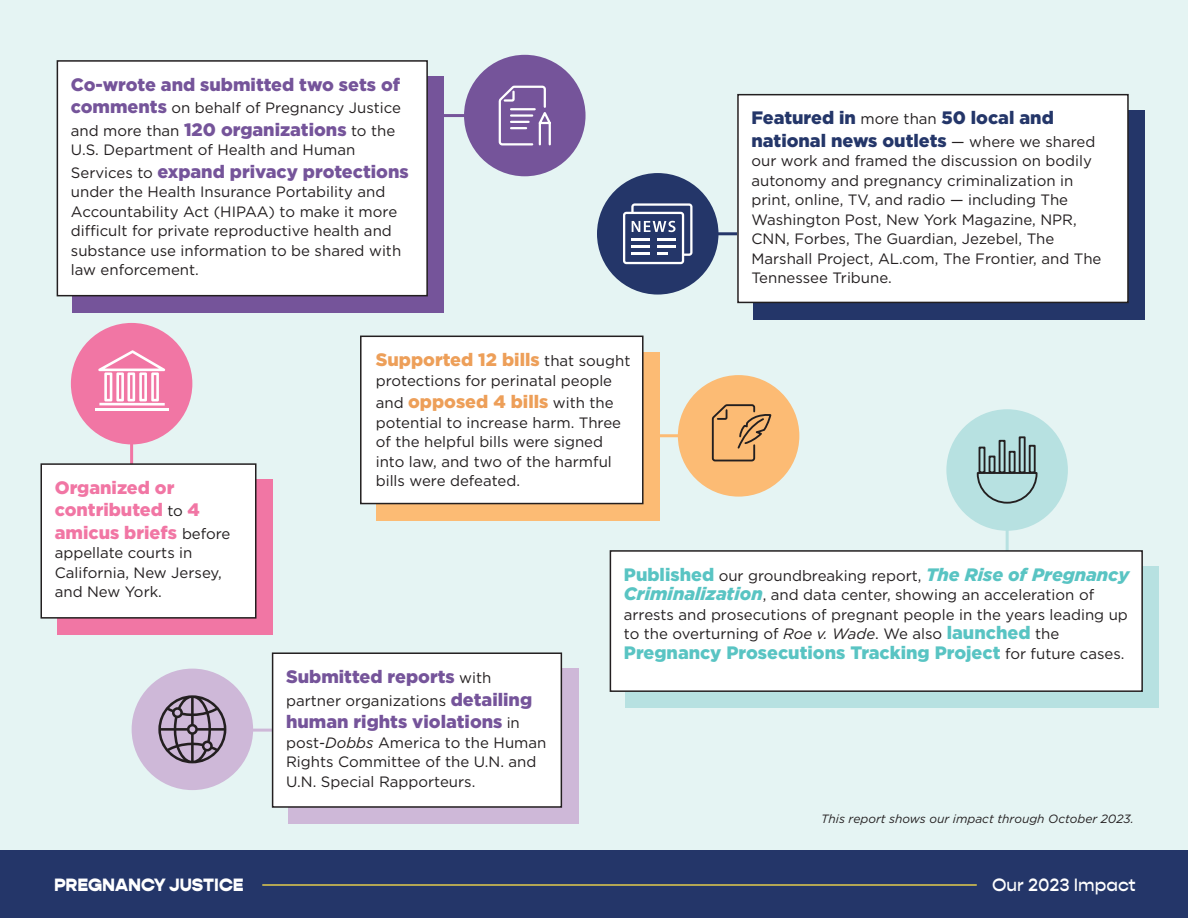
<style>
.page{position:relative;width:1188px;height:918px;background:#e5f4f3}
.page>*{position:absolute;margin:0;border:0;box-sizing:border-box;transform-origin:0 0}
.t1{font:900 18px "Gotham";color:#75549a}
.t2{font:900 18px/22.5px "Gotham";color:#243669}
.t3{font:900 18px "Gotham";color:#59c4c3}
.t4{font:900 18px "Gotham";color:#ed9f59}
.t5{font:900 18px/22.5px "Gotham";color:#f176a4}
.t6{font:900 18px "Gopher";color:#fff}
.t7{font:500 18px "Gopher";color:#fff}
.t8{font:15px/19.5px "Gotham";color:#231f20}
.t9{font:italic 12px "Gotham";color:#231f20}
.s1{font-weight:900;font-size:18px;color:#75549a}
.s2{font-weight:400;font-size:15px;color:#231f20}
.s3{font-style:italic}
.s4{font-weight:900;font-size:18px;color:#59c4c3}
.s5{font-weight:900;font-style:italic;font-size:18px;color:#59c4c3}
</style>
<div class="page">
<hr style="left:415px;top:114px;width:70px;height:3px;background:#75549a">
<div style="left:71px;top:323px;width:121px;height:121px;background:#f176a4;border-radius:50%"></div>
<div style="left:464px;top:55px;width:122px;height:121px;background:#75549a;border-radius:50%"></div>
<div style="left:132px;top:669px;width:121px;height:121px;background:#ceb8d8;border-radius:50%"></div>
<div style="left:678px;top:375px;width:121px;height:122px;background:#fcbb74;border-radius:50%"></div>
<div style="left:946px;top:409px;width:122px;height:122px;background:#b7e1e1;border-radius:50%"></div>
<hr style="left:678px;top:232px;width:89px;height:3px;background:#243669">
<hr style="left:628px;top:434px;width:64px;height:3px;background:#fcbb74">
<hr style="left:1006px;top:490px;width:3px;height:92px;background:#b7e1e1">
<hr style="left:226px;top:729px;width:92px;height:3px;background:#ceb8d8">
<hr style="left:130px;top:441px;width:3px;height:54px;background:#f176a4">
<div style="left:73px;top:76px;width:371px;height:237px;background:#75549a"></div>
<div style="left:753px;top:110px;width:392px;height:209px;background:#243669"></div>
<div style="left:376px;top:352px;width:284px;height:168px;background:#fcbb74"></div>
<div style="left:288px;top:669px;width:290px;height:155px;background:#ceb8d8"></div>
<div style="left:57px;top:479px;width:216px;height:156px;background:#f176a4"></div>
<div style="left:626px;top:566px;width:533px;height:142px;background:#b7e1e1"></div>
<div style="left:57px;top:61px;width:370px;height:235px;background:#fff"></div>
<div style="left:57px;top:60px;width:371px;height:236px;border:2px solid #231f20"></div>
<div style="left:738px;top:95px;width:390px;height:207px;background:#fff"></div>
<div style="left:737px;top:94px;width:392px;height:209px;border:2px solid #231f20"></div>
<div style="left:361px;top:336px;width:282px;height:168px;background:#fff"></div>
<div style="left:360px;top:336px;width:284px;height:168px;border:2px solid #231f20"></div>
<div style="left:273px;top:653px;width:288px;height:154px;background:#fff"></div>
<div style="left:272px;top:652px;width:290px;height:156px;border:2px solid #231f20"></div>
<div style="left:41px;top:464px;width:215px;height:154px;background:#fff"></div>
<div style="left:40px;top:463px;width:216px;height:156px;border:2px solid #231f20"></div>
<div style="left:610px;top:551px;width:532px;height:140px;background:#fff"></div>
<div style="left:610px;top:550px;width:533px;height:142px;border:2px solid #231f20"></div>
<div style="left:0;top:850px;width:1188px;height:68px;background:#243669"></div>
<hr style="left:262px;top:884px;width:715px;height:2px;background:#e2cb4d">
<svg style="left:498px;top:85px;width:53px;height:61px"></svg>
<svg style="left:711px;top:404px;width:61px;height:58px"></svg>
<svg style="left:98px;top:350px;width:67px;height:51px"></svg>
<hr style="left:99px;top:403px;width:66px;height:3px;background:#fff">
<hr style="left:95px;top:408px;width:73px;height:3px;background:#fff">
<div style="left:597px;top:173px;width:121px;height:122px;background:#243669;border-radius:50%"></div>
<svg style="left:623px;top:203px;width:70px;height:61px"></svg>
<svg style="left:158px;top:695px;width:68px;height:68px"></svg>
<div style="left:979px;top:447px;width:6px;height:26px;border:2px solid #231f20"></div>
<div style="left:989px;top:456px;width:7px;height:17px;border:2px solid #231f20"></div>
<div style="left:999px;top:440px;width:7px;height:33px;border:2px solid #231f20"></div>
<div style="left:1019px;top:436px;width:7px;height:37px;border:2px solid #231f20"></div>
<div style="left:1029px;top:445px;width:7px;height:28px;border:2px solid #231f20"></div>
<div style="left:1009px;top:451px;width:7px;height:22px;border:2px solid #231f20"></div>
<svg style="left:976px;top:471px;width:62px;height:33px"></svg>
<p class="t1" style="left:71px;top:72px;width:331px">Co-wrote and submitted two sets of</p>
<p class="t8" style="left:71px;top:96px;width:332px;line-height:22.5px"><span class="s1">comments</span> on behalf of Pregnancy Justice and more than <span class="s1">120 organizations</span> to the</p>
<p class="t8" style="left:71px;top:140px;width:286px">U.S. Department of Health and Human</p>
<p class="t1" style="left:71px;top:159px;width:339px"><span class="s2">Services to</span> expand privacy protections</p>
<p class="t8" style="left:71px;top:182px;width:332px">under the Health Insurance Portability and Accountability Act (HIPAA) to make it more difficult for private reproductive health and substance use information to be shared with law enforcement.</p>
<p class="t2" style="left:751px;top:107px;width:345px">Featured in <span class="s2">more than</span> 50 local and national news outlets <span class="s2">— where we shared</span></p>
<p class="t8" style="left:751px;top:151px;width:352px">our work and framed the discussion on bodily autonomy and pregnancy criminalization in print, online, TV, and radio — including The Washington Post, New York Magazine, NPR, CNN, Forbes, The Guardian, Jezebel, The Marshall Project, AL.com, The Frontier, and The Tennessee Tribune.</p>
<p class="t5" style="left:55px;top:476px;width:177px">Organized or contributed <span class="s2">to</span> 4 amicus briefs <span class="s2">before</span></p>
<p class="t8" style="left:55px;top:543px;width:169px">appellate courts in<br>California, New Jersey, and New York.</p>
<p class="t4" style="left:376px;top:347px;width:256px">Supported 12 bills <span class="s2">that sought</span></p>
<p class="t8" style="left:376px;top:370px;width:238px">protections for perinatal people</p>
<p class="t4" style="left:376px;top:389px;width:239px"><span class="s2">and</span> opposed 4 bills <span class="s2">with the</span></p>
<p class="t8" style="left:376px;top:412px;width:247px">potential to increase harm. Three of the helpful bills were signed into law, and two of the harmful bills were defeated.</p>
<p class="t1" style="left:286px;top:664px;width:207px">Submitted reports <span class="s2">with</span></p>
<p class="t8" style="left:286px;top:690px;width:248px">partner organizations <span class="s1">detailing</span></p>
<p class="t1" style="left:286px;top:709px;width:235px">human rights violations <span class="s2">in</span></p>
<p class="t8" style="left:286px;top:732px;width:262px">post-<span class="s3">Dobbs</span> America to the Human<br>Rights Committee of the U.N. and<br>U.N. Special Rapporteurs.</p>
<p class="t8" style="left:624px;top:565px;width:507px"><span class="s4">Published</span> our groundbreaking report, <span class="s5">The Rise of Pregnancy Criminalization</span>, and data center, showing an acceleration of arrests and prosecutions of pregnant people in the years leading up to the overturning of <span class="s3">Roe v. Wade</span>. We also <span class="s4">launched</span> the</p>
<p class="t3" style="left:624px;top:640px;width:502px">Pregnancy Prosecutions Tracking Project <span class="s2">for future cases.</span></p>
<p class="t9" style="left:821px;top:811px;width:314px">This report shows our impact through October 2023.</p>
<p class="t6" style="left:54px;top:874px;width:191px">PREGNANCY JUSTICE</p>
<p class="t7" style="left:992px;top:875px;width:145px">Our 2023 Impact</p>
</div>
